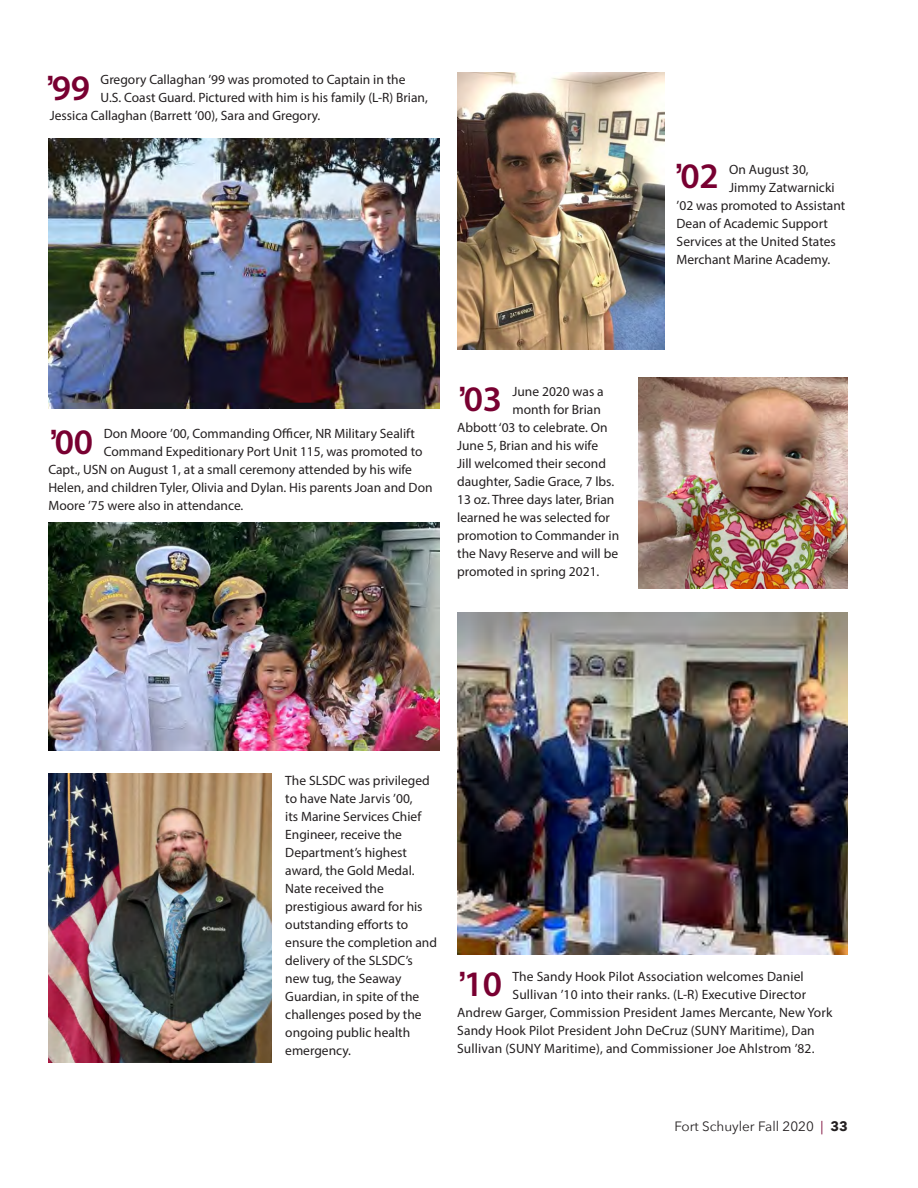
<style>
.page{position:relative;width:918px;height:1188px;background:#fff}
.page>*{position:absolute;margin:0;border:0;box-sizing:border-box;transform-origin:0 0}
.t1{font:600 36px "Myriad Pro";letter-spacing:-.01em;color:#780031}
.Body_text{font:13.5px/18px "Myriad Pro";color:#231f20}
.t2{font:13.5px "Avenir Next";color:#231f20}
.s1{font-family:"Rockwell";font-weight:400}
.s2{color:#780031}
.s3{font-weight:700}
</style>
<div class="page">
<img style="left:49px;top:139px;width:390px;height:270px">
<img style="left:48px;top:523px;width:391px;height:228px">
<img style="left:49px;top:774px;width:223px;height:289px">
<img style="left:457px;top:73px;width:207px;height:276px">
<img style="left:639px;top:377px;width:208px;height:211px">
<img style="left:457px;top:613px;width:391px;height:342px">
<p class="Body_text" style="left:101px;top:70px;width:306px">Gregory Callaghan ’99 was promoted to Captain in the</p>
<p class="Body_text" style="left:101px;top:88px;width:329px">U.S. Coast Guard. Pictured with him is his family (L-R) Brian,</p>
<p class="Body_text" style="left:50px;top:106px;width:272px">Jessica Callaghan (Barrett ’00), Sara and Gregory.</p>
<p class="t1" style="left:45px;top:65px;width:46px"><span class="s1">’</span>99</p>
<p class="Body_text" style="left:104px;top:424px;width:313px">Don Moore ’00, Commanding Officer, NR Military Sealift</p>
<p class="Body_text" style="left:104px;top:442px;width:320px">Command Expeditionary Port Unit 115, was promoted to</p>
<p class="Body_text" style="left:48px;top:460px;width:365px">Capt., USN on August 1, at a small ceremony attended by his wife</p>
<p class="Body_text" style="left:48px;top:478px;width:386px">Helen, and children Tyler, Olivia and Dylan. His parents Joan and Don</p>
<p class="Body_text" style="left:48px;top:496px;width:197px">Moore ’75 were also in attendance.</p>
<p class="t1" style="left:48px;top:419px;width:46px"><span class="s1">’</span>00</p>
<p class="Body_text" style="left:513px;top:382px;width:93px">June 2020 was a</p>
<p class="Body_text" style="left:513px;top:400px;width:90px">month for Brian</p>
<p class="Body_text" style="left:457px;top:418px;width:152px">Abbott ‘03 to celebrate. On</p>
<p class="Body_text" style="left:457px;top:436px;width:142px">June 5, Brian and his wife</p>
<p class="Body_text" style="left:457px;top:454px;width:150px">Jill welcomed their second</p>
<p class="Body_text" style="left:457px;top:472px;width:159px">daughter, Sadie Grace, 7 lbs.</p>
<p class="Body_text" style="left:457px;top:490px;width:159px">13 oz. Three days later, Brian</p>
<p class="Body_text" style="left:457px;top:508px;width:154px">learned he was selected for</p>
<p class="Body_text" style="left:457px;top:526px;width:164px">promotion to Commander in</p>
<p class="Body_text" style="left:457px;top:544px;width:162px">the Navy Reserve and will be</p>
<p class="Body_text" style="left:457px;top:562px;width:144px">promoted in spring 2021.</p>
<p class="t1" style="left:457px;top:376px;width:46px"><span class="s1">’</span>03</p>
<p class="t1" style="left:674px;top:153px;width:46px"><span class="s1">’</span>02</p>
<p class="Body_text" style="left:729px;top:160px;width:81px">On August 30,</p>
<p class="Body_text" style="left:729px;top:178px;width:107px">Jimmy Zatwarnicki</p>
<p class="Body_text" style="left:677px;top:196px;width:170px">’02 was promoted to Assistant</p>
<p class="Body_text" style="left:677px;top:214px;width:153px">Dean of Academic Support</p>
<p class="Body_text" style="left:677px;top:232px;width:161px">Services at the United States</p>
<p class="Body_text" style="left:677px;top:250px;width:155px">Merchant Marine Academy.</p>
<p class="Body_text" style="left:285px;top:771px;width:153px">The SLSDC was privileged to have Nate Jarvis ’00,<br>its Marine Services Chief<br>Engineer, receive the<br>Department’s highest award, the Gold Medal.<br>Nate received the prestigious award for his outstanding efforts to ensure the completion and delivery of the SLSDC’s new tug, the Seaway<br>Guardian, in spite of the challenges posed by the ongoing public health emergency.</p>
<p class="t1" style="left:457px;top:961px;width:46px"><span class="s1">’</span>10</p>
<p class="Body_text" style="left:513px;top:967px;width:293px">The Sandy Hook Pilot Association welcomes Daniel</p>
<p class="Body_text" style="left:513px;top:985px;width:295px">Sullivan ’10 into their ranks. (L-R) Executive Director</p>
<p class="Body_text" style="left:457px;top:1003px;width:377px">Andrew Garger, Commission President James Mercante, New York</p>
<p class="Body_text" style="left:457px;top:1021px;width:359px">Sandy Hook Pilot President John DeCruz (SUNY Maritime), Dan</p>
<p class="Body_text" style="left:457px;top:1039px;width:359px">Sullivan (SUNY Maritime), and Commissioner Joe Ahlstrom ’82.</p>
<p class="t2" style="left:675px;top:1115px;width:175px">Fort Schuyler Fall 2020 <span class="s2">|</span> <span class="s3">33</span></p>
</div>
